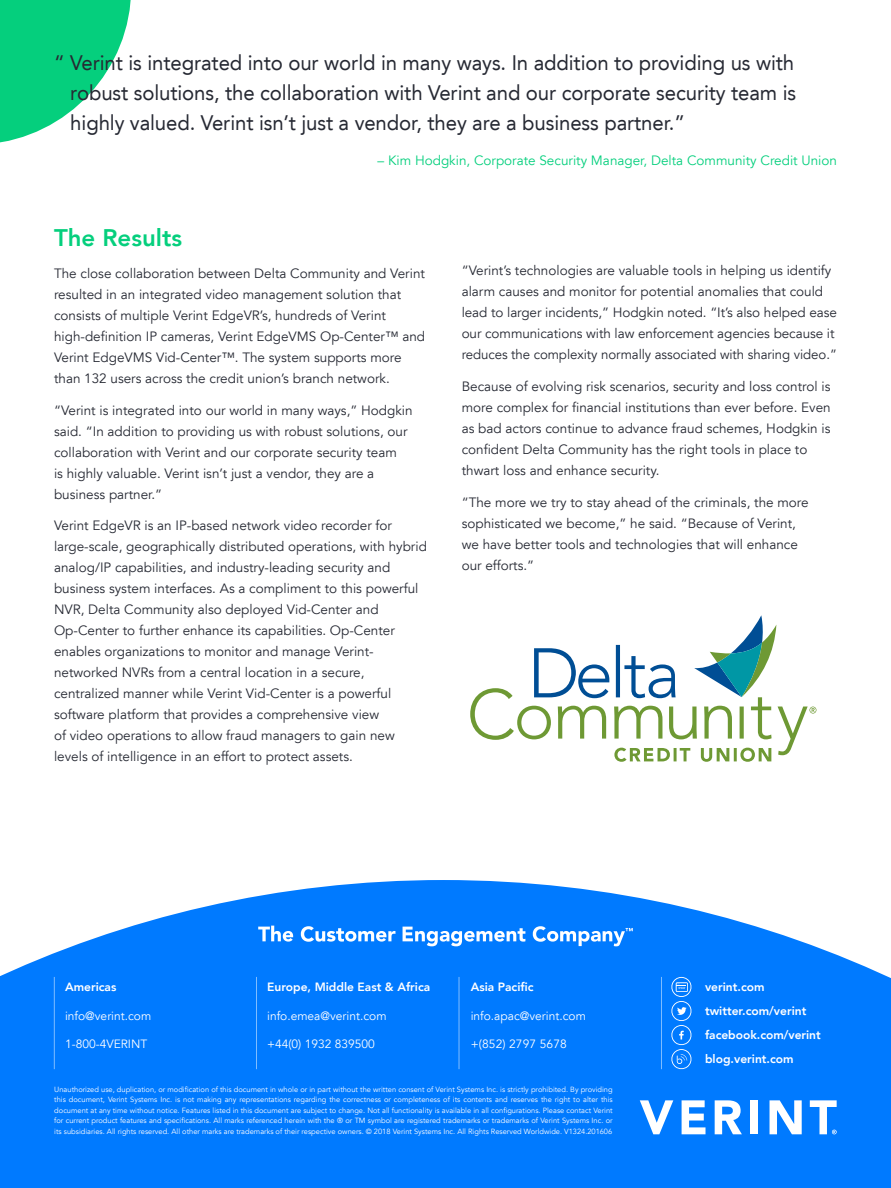
<style>
.page{position:relative;width:891px;height:1188px;background:#fff}
.page>*{position:absolute;margin:0;border:0;box-sizing:border-box;transform-origin:0 0}
.t1{font:800 24px "Avenir LT";color:#05cf7d}
.t2{font:21px/30px "Avenir LT";letter-spacing:-.005em;color:#262933;text-align:justify}
.t3{font:13.5px/21px "Avenir LT";color:#262933}
.t4{font:13.5px "Avenir LT";color:#05cf7d}
.t5{font:800 12px/24px "Avenir LT";color:#fff}
.t6{font:12px "Avenir LT";color:#fff}
.t7{font:7.5px/10.5px "Avenir LT";color:#fff;text-align:justify}
</style>
<div class="page">
<svg style="left:0;top:0;width:131px;height:143px"></svg>
<svg style="left:0;top:880px;width:891px;height:308px;background:#1b88ff"></svg>
<svg style="left:258px;top:926px;width:35px;height:16px"></svg>
<svg style="left:301px;top:926px;width:94px;height:16px"></svg>
<svg style="left:403px;top:927px;width:122px;height:19px"></svg>
<svg style="left:533px;top:926px;width:100px;height:20px"></svg>
<hr style="left:661px;top:977px;width:1px;height:92px;background:#80bdff">
<hr style="left:459px;top:977px;width:1px;height:92px;background:#80bdff">
<hr style="left:256px;top:977px;width:1px;height:92px;background:#80bdff">
<hr style="left:54px;top:977px;width:1px;height:92px;background:#80bdff">
<svg style="left:640px;top:1100px;width:33px;height:34px"></svg>
<svg style="left:682px;top:1100px;width:24px;height:34px"></svg>
<svg style="left:715px;top:1100px;width:27px;height:34px"></svg>
<div style="left:750px;top:1100px;width:8px;height:34px;background:#fff"></div>
<svg style="left:770px;top:1100px;width:32px;height:34px"></svg>
<svg style="left:810px;top:1100px;width:27px;height:34px"></svg>
<svg style="left:671px;top:977px;width:21px;height:93px;background:#2e92ff"></svg>
<svg style="left:470px;top:615px;width:346px;height:147px"></svg>
<p class="t2" style="left:70px;top:49px;width:727px;text-indent:-16px">“ Verint is integrated into our world in many ways. In addition to providing us with robust solutions, the collaboration with Verint and our corporate security team is highly valued. Verint isn’t just a vendor, they are a business partner.”</p>
<p class="t4" style="left:378px;top:155px;width:461px">– Kim Hodgkin, Corporate Security Manager, Delta Community Credit Union</p>
<h1 class="t1" style="left:54px;top:228px;width:129px">The Results</h1>
<p class="t3" style="left:54px;top:263px;width:373px">The close collaboration between Delta Community and Verint resulted in an integrated video management solution that consists of multiple Verint EdgeVR’s, hundreds of Verint high-definition IP cameras, Verint EdgeVMS Op-Center™ and Verint EdgeVMS Vid-Center™. The system supports more than 132 users across the credit union’s branch network.</p>
<p class="t3" style="left:54px;top:400px;width:360px">“Verint is integrated into our world in many ways,” Hodgkin said. “In addition to providing us with robust solutions, our collaboration with Verint and our corporate security team<br>is highly valuable. Verint isn’t just a vendor, they are a business partner.”</p>
<p class="t3" style="left:54px;top:516px;width:374px">Verint EdgeVR is an IP-based network video recorder for large-scale, geographically distributed operations, with hybrid analog/IP capabilities, and industry-leading security and business system interfaces. As a compliment to this powerful NVR, Delta Community also deployed Vid-Center and Op-Center to further enhance its capabilities. Op-Center enables organizations to monitor and manage Verint&shy;networked NVRs from a central location in a secure, centralized manner while Verint Vid-Center is a powerful software platform that provides a comprehensive view<br>of video operations to allow fraud managers to gain new levels of intelligence in an effort to protect assets.</p>
<p class="t3" style="left:462px;top:261px;width:377px">“Verint’s technologies are valuable tools in helping us identify alarm causes and monitor for potential anomalies that could lead to larger incidents,” Hodgkin noted. “It’s also helped ease our communications with law enforcement agencies because it reduces the complexity normally associated with sharing video.”</p>
<p class="t3" style="left:462px;top:376px;width:371px">Because of evolving risk scenarios, security and loss control is more complex for financial institutions than ever before. Even as bad actors continue to advance fraud schemes, Hodgkin is confident Delta Community has the right tools in place to thwart loss and enhance security.</p>
<p class="t3" style="left:462px;top:493px;width:348px">“The more we try to stay ahead of the criminals, the more sophisticated we become,” he said. “Because of Verint, we have better tools and technologies that will enhance our efforts.”</p>
<p class="t5" style="left:65px;top:976px;width:53px">Americas</p>
<p class="t6" style="left:65px;top:1009px;width:88px">info@verint.com</p>
<p class="t6" style="left:65px;top:1037px;width:84px">1-800-4VERINT</p>
<p class="t5" style="left:267px;top:976px;width:165px">Europe, Middle East &amp; Africa</p>
<p class="t6" style="left:267px;top:1009px;width:121px">info.emea@verint.com</p>
<p class="t6" style="left:267px;top:1037px;width:109px">+44(0) 1932 839500</p>
<p class="t5" style="left:471px;top:975px;width:64px">Asia Pacific</p>
<p class="t6" style="left:471px;top:1009px;width:117px">info.apac@verint.com</p>
<p class="t6" style="left:471px;top:1037px;width:98px">+(852) 2797 5678</p>
<p class="t5" style="left:705px;top:976px;width:117px">verint.com twitter.com/verint facebook.com/verint blog.verint.com</p>
<p class="t7" style="left:54px;top:1084px;width:560px">Unauthorized use, duplication, or modification of this document in whole or in part without the written consent of Verint Systems Inc. is strictly prohibited. By providing this document, Verint Systems Inc. is not making any representations regarding the correctness or completeness of its contents and reserves the right to alter this document at any time without notice. Features listed in this document are subject to change. Not all functionality is available in all configurations. Please contact Verint for current product features and specifications. All marks referenced herein with the ® or TM symbol are registered trademarks or trademarks of Verint Systems Inc. or its subsidiaries. All rights reserved. All other marks are trademarks of their respective owners. © 2018 Verint Systems Inc. All Rights Reserved Worldwide. V1324.201606</p>
</div>
